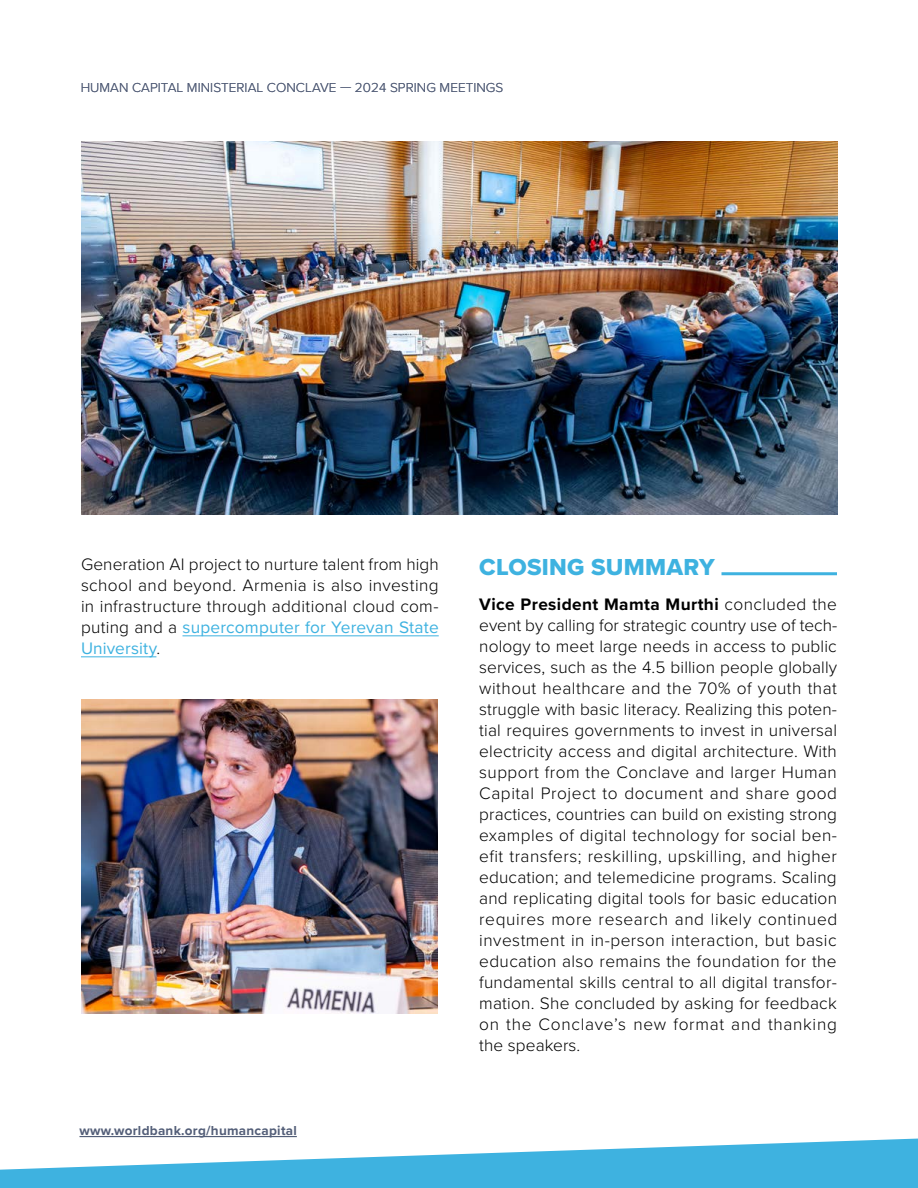
<style>
.page{position:relative;width:918px;height:1188px;background:#fff}
.page>*{position:absolute;margin:0;border:0;box-sizing:border-box;transform-origin:0 0}
.t1{font:24px "Proxima Nova Extrabld";letter-spacing:.01em;color:#3eb2e0}
.t2{font:300 17.25px/21px "Proxima Nova";letter-spacing:.02em;color:#000;text-align:justify}
.t3{font:300 13.5px "Proxima Nova";letter-spacing:.005em;color:#535e78}
.t4{font:700 13.5px "Proxima Nova";letter-spacing:.02em;color:#535e78}
.s1{font-weight:400;color:#3eb2e0}
.s2{font-weight:700}
</style>
<div class="page">
<hr style="left:80px;top:1136px;width:217px;height:1px;background:#535e78">
<svg style="left:0;top:1139px;width:918px;height:49px;fill:#3eb2e0"></svg>
<hr style="left:722px;top:572px;width:115px;height:3px;background:#3eb2e0">
<img style="left:81px;top:699px;width:357px;height:315px">
<img style="left:81px;top:141px;width:757px;height:373px">
<hr style="left:183px;top:635px;width:256px;height:1px;background:#3eb2e0">
<hr style="left:81px;top:656px;width:75px;height:1px;background:#3eb2e0">
<p class="t3" style="left:81px;top:77px;width:424px">HUMAN CAPITAL MINISTERIAL CONCLAVE — 2024 SPRING MEETINGS</p>
<p class="t2" style="left:81px;top:553px;width:359px">Generation AI project to nurture talent from high school and beyond. Armenia is also investing in infrastructure through additional cloud com&shy;puting and a <span class="s1">supercomputer for Yerevan State University</span>.</p>
<h1 class="t1" style="left:479px;top:550px;width:237px">CLOSING SUMMARY</h1>
<p class="t2" style="left:479px;top:593px;width:360px"><span class="s2">Vice President Mamta Murthi</span> concluded the event by calling for strategic country use of tech&shy;nology to meet large needs in access to public services, such as the 4.5 billion people globally without healthcare and the 70% of youth that struggle with basic literacy. Realizing this poten&shy;tial requires governments to invest in universal electricity access and digital architecture. With support from the Conclave and larger Human Capital Project to document and share good practices, countries can build on existing strong examples of digital technology for social ben&shy;efit transfers; reskilling, upskilling, and higher education; and telemedicine programs. Scaling and replicating digital tools for basic education requires more research and likely continued investment in in-person interaction, but basic education also remains the foundation for the fundamental skills central to all digital transfor&shy;mation. She concluded by asking for feedback on the Conclave’s new format and thanking the speakers.</p>
<p class="t4" style="left:80px;top:1120px;width:219px">www.worldbank.org/humancapital</p>
</div>
